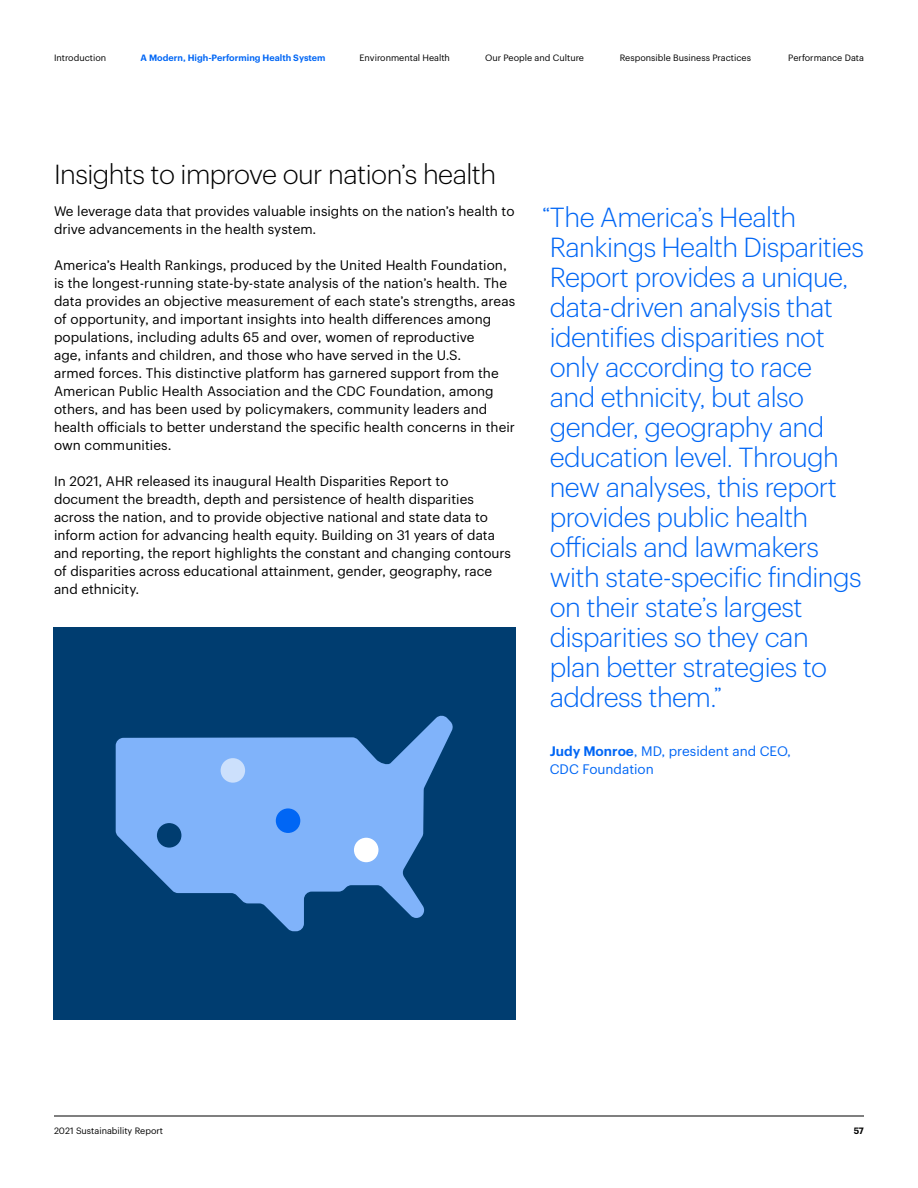
<style>
.page{position:relative;width:918px;height:1188px;background:#fff}
.page>*{position:absolute;margin:0;border:0;box-sizing:border-box;transform-origin:0 0}
.t1{font:300 27px/30px "Graphik UHG";letter-spacing:-.02em;color:#0066f5}
.t2{font:300 27px "Graphik UHG";letter-spacing:-.02em;color:#000}
.t3{font:13.5px/18px "Graphik UHG";letter-spacing:.005em;color:#000}
.t4{font:13.5px/18px "Graphik UHG";color:#0066f5}
.t5{font:9px "Graphik UHG";color:#000}
.t6{font:600 9px "Graphik UHG";color:#0066f5}
.t7{font:600 9px "Graphik UHG";color:#000}
.s1{font-weight:600}
</style>
<div class="page">
<hr style="left:54px;top:1116px;width:810px;height:1px;background:#000">
<div style="left:53px;top:627px;width:462px;height:393px;background:#003d70"></div>
<svg style="left:116px;top:715px;width:337px;height:216px;fill:#80b3fa"></svg>
<div style="left:221px;top:758px;width:24px;height:25px;background:#cce0fc;border-radius:50%"></div>
<div style="left:157px;top:823px;width:24px;height:25px;background:#003d70;border-radius:50%"></div>
<div style="left:276px;top:808px;width:24px;height:25px;background:#0066f5;border-radius:50%"></div>
<div style="left:354px;top:838px;width:24px;height:24px;background:#fff;border-radius:50%"></div>
<p class="t5" style="left:54px;top:51px;width:54px">Introduction</p>
<p class="t6" style="left:141px;top:51px;width:186px">A Modern, High-Performing Health System</p>
<p class="t5" style="left:360px;top:51px;width:92px">Environmental Health</p>
<p class="t5" style="left:485px;top:51px;width:100px">Our People and Culture</p>
<p class="t5" style="left:620px;top:51px;width:133px">Responsible Business Practices</p>
<p class="t5" style="left:788px;top:51px;width:77px">Performance Data</p>
<h1 class="t2" style="left:54px;top:154px;width:444px">Insights to improve our nation’s health</h1>
<p class="t3" style="left:54px;top:201px;width:462px">We leverage data that provides valuable insights on the nation’s health to drive advancements in the health system.</p>
<p class="t3" style="left:54px;top:255px;width:463px">America’s Health Rankings, produced by the United Health Foundation, is the longest-running state-by-state analysis of the nation’s health. The data provides an objective measurement of each state’s strengths, areas of opportunity, and important insights into health differences among populations, including adults 65 and over, women of reproductive<br>age, infants and children, and those who have served in the U.S.<br>armed forces. This distinctive platform has garnered support from the American Public Health Association and the CDC Foundation, among others, and has been used by policymakers, community leaders and health officials to better understand the specific health concerns in their own communities.</p>
<p class="t3" style="left:54px;top:471px;width:459px">In 2021, AHR released its inaugural Health Disparities Report to document the breadth, depth and persistence of health disparities across the nation, and to provide objective national and state data to inform action for advancing health equity. Building on 31 years of data and reporting, the report highlights the constant and changing contours of disparities across educational attainment, gender, geography, race and ethnicity.</p>
<p class="t1" style="left:542px;top:200px;width:323px">“The America’s Health<br>Rankings Health Disparities<br>Report provides a unique, data-driven analysis that identifies disparities not only according to race<br>and ethnicity, but also gender, geography and education level. Through new analyses, this report provides public health officials and lawmakers with state-specific findings on their state’s largest disparities so they can<br>plan better strategies to address them.”</p>
<p class="t4" style="left:550px;top:741px;width:243px"><span class="s1">Judy Monroe</span>, MD, president and CEO,<br>CDC Foundation</p>
<p class="t5" style="left:54px;top:1124px;width:111px">2021 Sustainability Report</p>
<p class="t7" style="left:854px;top:1124px;width:12px">57</p>
</div>
